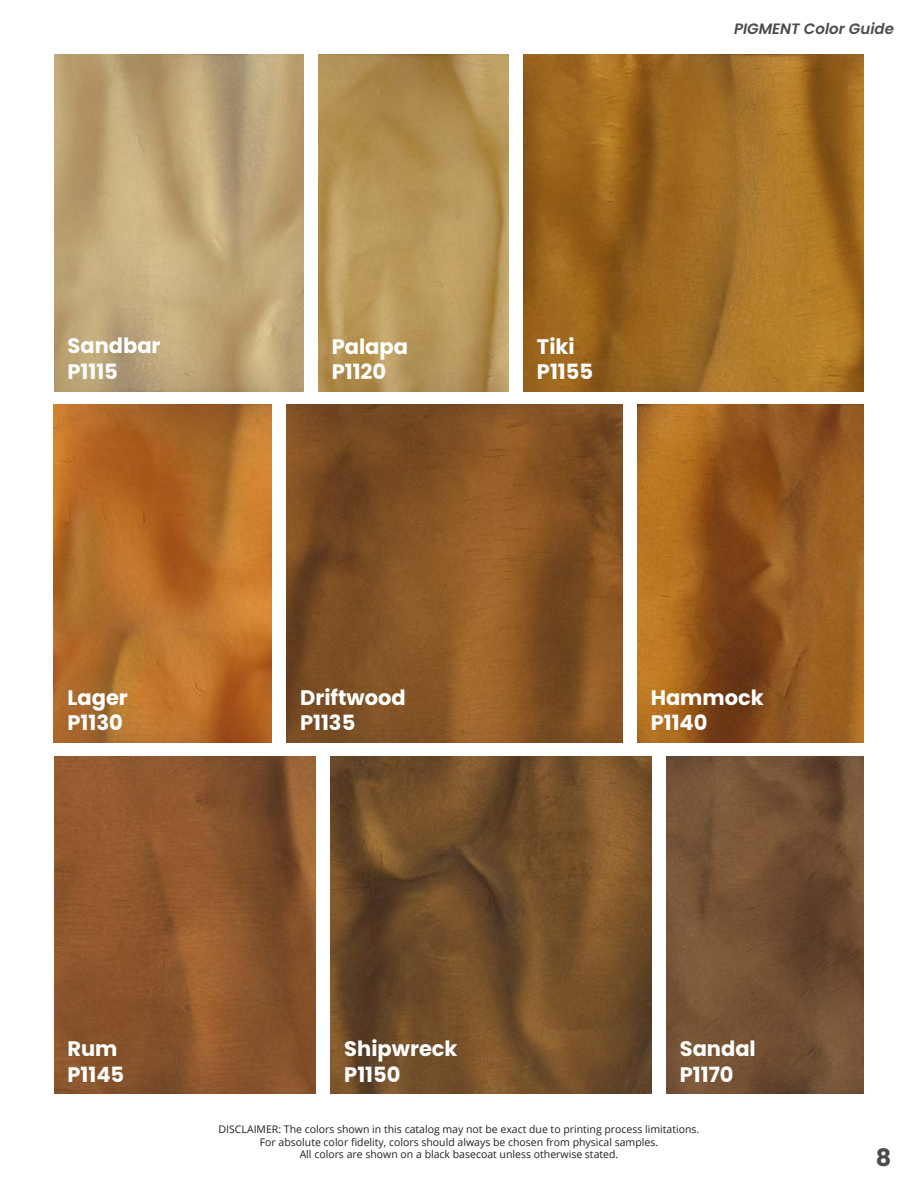
<style>
.page{position:relative;width:918px;height:1188px;background:#fff}
.page>*{position:absolute;margin:0;border:0;box-sizing:border-box;transform-origin:0 0}
.t1{font:700 24px "Poppins";color:#4b4c4d}
.t2{font:700 21px/25.2px "Poppins";color:#fff}
.t3{font:italic 600 15px "Poppins";color:#4b4c4d}
.t4{font:10.5px/12.6px "Open Sans";color:#231f20;text-align:center}
</style>
<div class="page">
<img style="left:54px;top:54px;width:249px;height:337px">
<img style="left:318px;top:54px;width:190px;height:337px">
<img style="left:54px;top:405px;width:218px;height:337px">
<img style="left:287px;top:405px;width:335px;height:337px">
<img style="left:524px;top:54px;width:340px;height:337px">
<img style="left:637px;top:405px;width:227px;height:337px">
<img style="left:666px;top:756px;width:198px;height:338px">
<img style="left:54px;top:756px;width:262px;height:338px">
<img style="left:331px;top:756px;width:320px;height:338px">
<h2 class="t2" style="left:68px;top:334px;width:95px">Sandbar<br>P1115</h2>
<h2 class="t2" style="left:332px;top:334px;width:78px">Palapa<br>P1120</h2>
<h2 class="t2" style="left:537px;top:334px;width:58px">Tiki<br>P1155</h2>
<h3 class="t3" style="left:734px;top:20px;width:161px">PIGMENT Color Guide</h3>
<h2 class="t2" style="left:67px;top:685px;width:62px">Lager<br>P1130</h2>
<h2 class="t2" style="left:300px;top:685px;width:107px">Driftwood<br>P1135</h2>
<h2 class="t2" style="left:651px;top:685px;width:115px">Hammock<br>P1140</h2>
<h2 class="t2" style="left:67px;top:1037px;width:58px">Rum<br>P1145</h2>
<h2 class="t2" style="left:344px;top:1037px;width:115px">Shipwreck<br>P1150</h2>
<h2 class="t2" style="left:680px;top:1037px;width:78px">Sandal<br>P1170</h2>
<p class="t4" style="left:219px;top:1123px;width:482px">DISCLAIMER: The colors shown in this catalog may not be exact due to printing process limitations.<br>For absolute color fidelity, colors should always be chosen from physical samples.<br>All colors are shown on a black basecoat unless otherwise stated.</p>
<h1 class="t1" style="left:876px;top:1144px;width:17px">8</h1>
</div>
